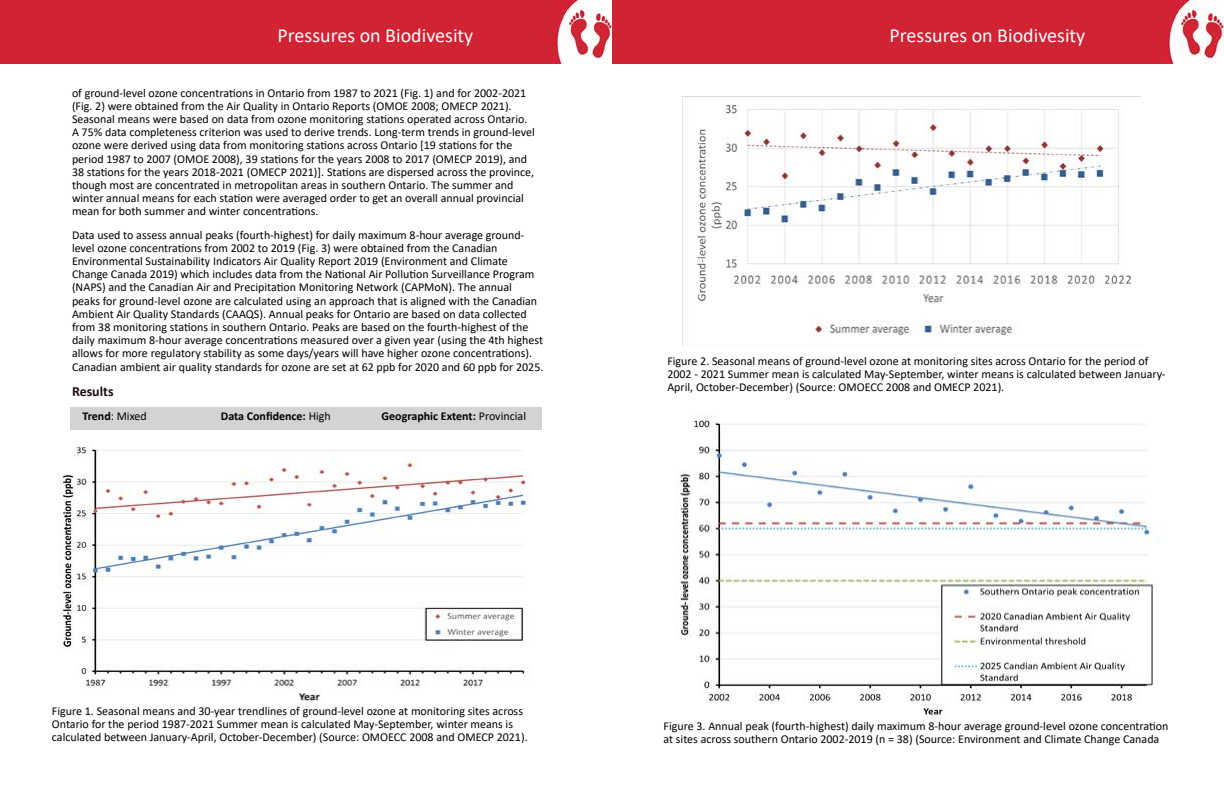
<style>
.page{position:relative;width:1224px;height:792px;background:#fff}
.page>*{position:absolute;margin:0;border:0;box-sizing:border-box;transform-origin:0 0}
.t1{font:20px "Calibri";color:#fbfbfb}
.t2{font:700 14px "Calibri";color:#210c0e}
.t3{font:12px/13.2px "Calibri";color:#000}
.t4{font:700 12px "Calibri";color:#000}
.s1{font-weight:700}
.s2{font-weight:400}
</style>
<div class="page">
<img style="left:0;top:0;width:1224px;height:63px">
<div style="left:70px;top:407px;width:472px;height:23px;background:#d1d3d4"></div>
<img style="left:58px;top:443px;width:473px;height:261px">
<img style="left:683px;top:96px;width:457px;height:240px">
<img style="left:676px;top:415px;width:478px;height:304px">
<h1 class="t1" style="left:278px;top:21px;width:197px">Pressures on Biodivesity</h1>
<h1 class="t1" style="left:890px;top:21px;width:197px">Pressures on Biodivesity</h1>
<p class="t3" style="left:72px;top:86px;width:464px">of ground-level ozone concentrations in Ontario from 1987 to 2021 (Fig. 1) and for 2002-2021 (Fig. 2) were obtained from the Air Quality in Ontario Reports (OMOE 2008; OMECP 2021).<br>Seasonal means were based on data from ozone monitoring stations operated across Ontario.<br>A 75% data completeness criterion was used to derive trends. Long-term trends in ground-level ozone were derived using data from monitoring stations across Ontario [19 stations for the period 1987 to 2007 (OMOE 2008), 39 stations for the years 2008 to 2017 (OMECP 2019), and 38 stations for the years 2018-2021 (OMECP 2021)]. Stations are dispersed across the province, though most are concentrated in metropolitan areas in southern Ontario. The summer and winter annual means for each station were averaged order to get an overall annual provincial mean for both summer and winter concentrations.</p>
<p class="t3" style="left:72px;top:228px;width:473px">Data used to assess annual peaks (fourth-highest) for daily maximum 8-hour average ground&shy;level ozone concentrations from 2002 to 2019 (Fig. 3) were obtained from the Canadian Environmental Sustainability Indicators Air Quality Report 2019 (Environment and Climate Change Canada 2019) which includes data from the National Air Pollution Surveillance Program (NAPS) and the Canadian Air and Precipitation Monitoring Network (CAPMoN). The annual<br>peaks for ground-level ozone are calculated using an approach that is aligned with the Canadian Ambient Air Quality Standards (CAAQS). Annual peaks for Ontario are based on data collected from 38 monitoring stations in southern Ontario. Peaks are based on the fourth-highest of the daily maximum 8-hour average concentrations measured over a given year (using the 4th highest allows for more regulatory stability as some days/years will have higher ozone concentrations).<br>Canadian ambient air quality standards for ozone are set at 62 ppb for 2020 and 60 ppb for 2025.</p>
<p class="t2" style="left:72px;top:381px;width:43px">Results</p>
<p class="t3" style="left:82px;top:409px;width:66px"><span class="s1">Trend</span>: Mixed</p>
<p class="t4" style="left:221px;top:407px;width:112px">Data Confidence: <span class="s2">High</span></p>
<p class="t4" style="left:382px;top:407px;width:146px">Geographic Extent: <span class="s2">Provincial</span></p>
<p class="t3" style="left:52px;top:704px;width:477px">Figure 1. Seasonal means and 30-year trendlines of ground-level ozone at monitoring sites across<br>Ontario for the period 1987-2021 Summer mean is calculated May-September, winter means is calculated between January-April, October-December) (Source: OMOECC 2008 and OMECP 2021).</p>
<p class="t3" style="left:667px;top:354px;width:500px">Figure 2. Seasonal means of ground-level ozone at monitoring sites across Ontario for the period of<br>2002 - 2021 Summer mean is calculated May-September, winter means is calculated between January-<br>April, October-December) (Source: OMOECC 2008 and OMECP 2021).</p>
<p class="t3" style="left:664px;top:719px;width:506px">Figure 3. Annual peak (fourth-highest) daily maximum 8-hour average ground-level ozone concentration at sites across southern Ontario 2002-2019 (n = 38) (Source: Environment and Climate Change Canada</p>
</div>
